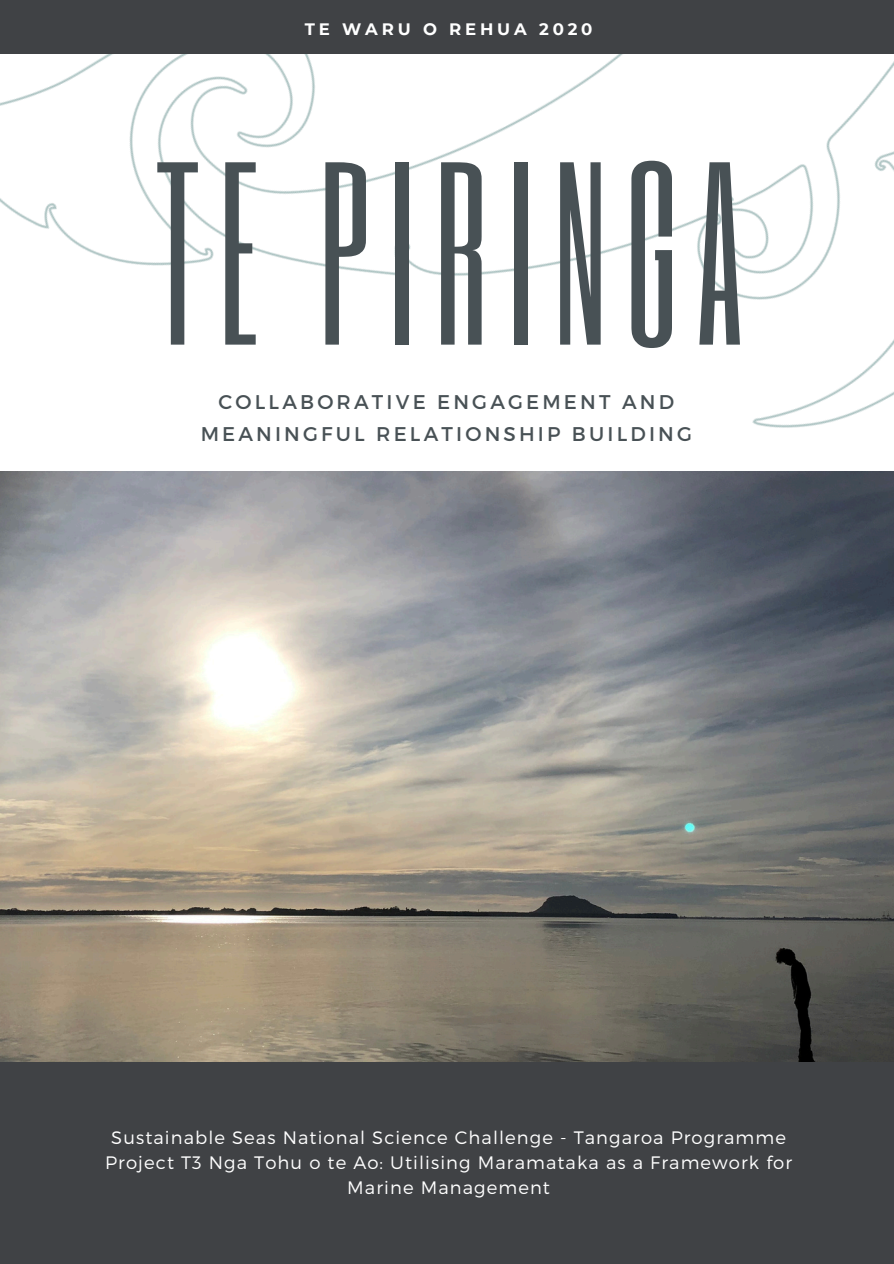
<style>
.page{position:relative;width:894px;height:1264px;background:#fff}
.page>*{position:absolute;margin:0;border:0;box-sizing:border-box;transform-origin:0 0}
.t1{font:216px "Six Caps";letter-spacing:.08em;color:#485155}
.t2{font:19.8px/31.5px "Montserrat";letter-spacing:.16em;color:#485155;text-align:center}
.t3{font:300 18px/24.8px "Montserrat";letter-spacing:.06em;color:#fff;text-align:center}
.t4{font:700 16.5px "Montserrat";letter-spacing:.23em;color:#fff}
</style>
<div class="page">
<img style="left:0;top:757px;width:893px;height:305px">
<div style="left:0;top:1062px;width:893px;height:201px;background:#404245"></div>
<img style="left:0;top:53px;width:893px;height:704px">
<div style="left:0;top:0;width:893px;height:53px;background:#404245"></div>
<p class="t4" style="left:305px;top:19px;width:289px">TE WARU O REHUA 2020</p>
<p class="t1" style="left:154px;top:106px;width:590px">TE PIRINGA</p>
<p class="t2" style="left:201px;top:385px;width:492px">COLLABORATIVE ENGAGEMENT AND<br>MEANINGFUL RELATIONSHIP BUILDING</p>
<h1 class="t3" style="left:105px;top:1124px;width:688px">Sustainable Seas National Science Challenge - Tangaroa Programme<br>Project T3 Nga Tohu o te Ao: Utilising Maramataka as a Framework for<br>Marine Management</h1>
</div>
